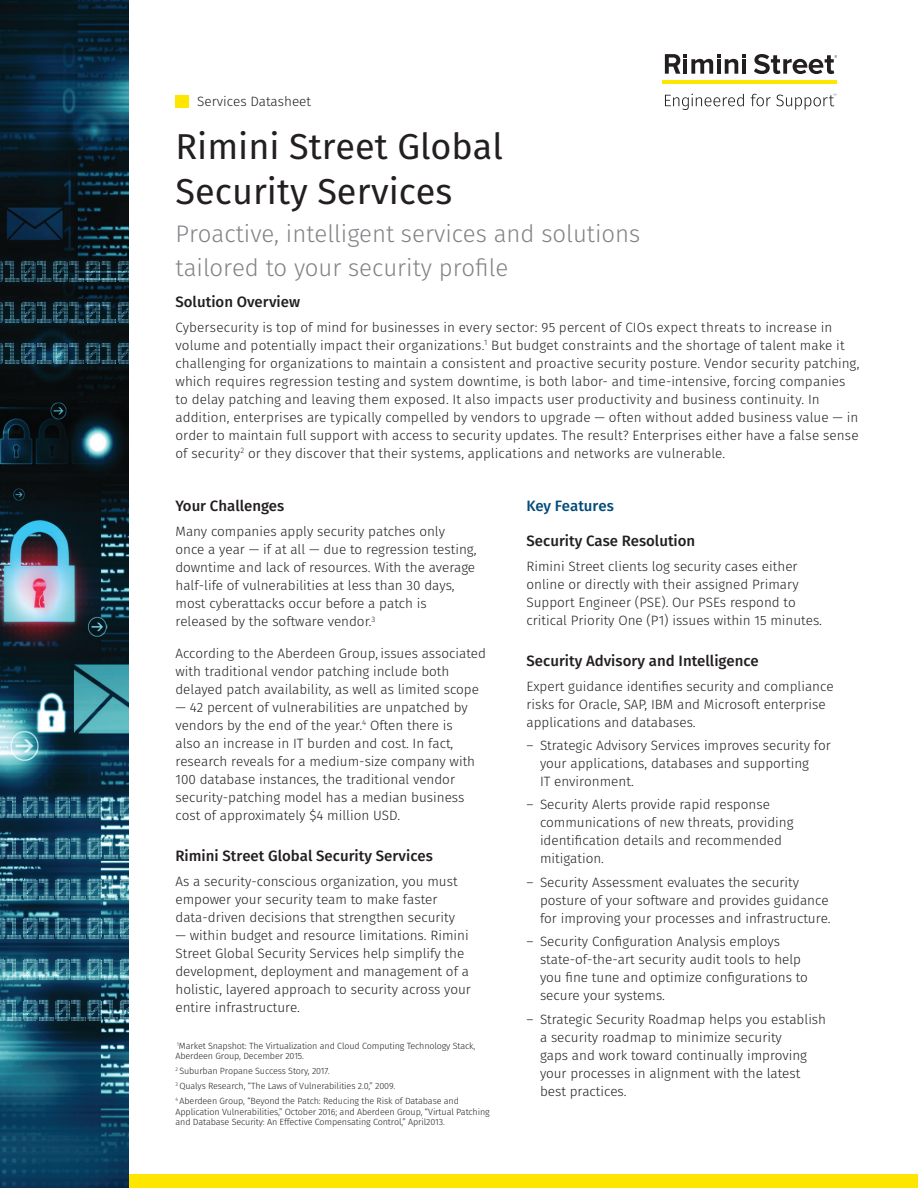
<style>
.page{position:relative;width:918px;height:1188px;background:#fff}
.page>*{position:absolute;margin:0;border:0;box-sizing:border-box;transform-origin:0 0}
.t1{font:36px/45px "Fira Sans";color:#231f20}
.Main_Title_Subhead{font:300 24px/33.6px "Fira Sans";color:#808285}
.Subhead_Level_1{font:500 15px "Fira Sans";color:#231f20}
.Subhead_Level_1_afte{font:500 15px "Fira Sans";color:#004a79}
.Body_copy{font:300 13.5px/18px "Fira Sans";color:#231f20}
.Body_copy_before_bul{font:300 13.5px/18px "Fira Sans";color:#231f20}
.Document_Type_Inform{font:300 13.5px "Fira Sans";color:#231f20}
.t2{font:300 9px/10.5px "Fira Sans";letter-spacing:-.015em;color:#231f20}
</style>
<div class="page">
<div style="left:119px;top:1174px;width:799px;height:14px;background:#ffe601"></div>
<svg style="left:665px;top:54px;width:81px;height:20px"></svg>
<hr style="left:742px;top:59px;width:4px;height:15px;background:#231f20">
<svg style="left:754px;top:54px;width:83px;height:20px"></svg>
<hr style="left:662px;top:80px;width:175px;height:4px;background:#ffe601">
<svg style="left:665px;top:94px;width:79px;height:16px"></svg>
<svg style="left:751px;top:94px;width:85px;height:16px"></svg>
<img style="left:0;top:0;width:129px;height:1188px">
<div style="left:175px;top:95px;width:14px;height:13px;background:#ffe601"></div>
<p class="Document_Type_Inform" style="left:197px;top:92px;width:115px">Services Datasheet</p>
<p class="t1" style="left:176px;top:124px;width:329px">Rimini Street Global<br>Security Services</p>
<p class="Main_Title_Subhead" style="left:176px;top:217px;width:466px">Proactive, intelligent services and solutions tailored to your security profile</p>
<p class="Subhead_Level_1" style="left:176px;top:291px;width:126px">Solution Overview</p>
<p class="Body_copy" style="left:176px;top:318px;width:686px">Cybersecurity is top of mind for businesses in every sector: 95 percent of CIOs expect threats to increase in volume and potentially impact their organizations.<sup>1</sup> But budget constraints and the shortage of talent make it challenging for organizations to maintain a consistent and proactive security posture. Vendor security patching, which requires regression testing and system downtime, is both labor- and time-intensive, forcing companies to delay patching and leaving them exposed. It also impacts user productivity and business continuity. In addition, enterprises are typically compelled by vendors to upgrade — often without added business value — in order to maintain full support with access to security updates. The result? Enterprises either have a false sense of security<sup>2</sup> or they discover that their systems, applications and networks are vulnerable.</p>
<p class="Subhead_Level_1" style="left:176px;top:496px;width:110px">Your Challenges</p>
<p class="Body_copy" style="left:176px;top:522px;width:302px">Many companies apply security patches only once a year — if at all — due to regression testing, downtime and lack of resources. With the average half-life of vulnerabilities at less than 30 days, most cyberattacks occur before a patch is released by the software vendor.<sup>3</sup></p>
<p class="Body_copy" style="left:176px;top:644px;width:312px">According to the Aberdeen Group, issues associated with traditional vendor patching include both delayed patch availability, as well as limited scope</p>
<p class="Body_copy" style="left:176px;top:698px;width:301px">— 42 percent of vulnerabilities are unpatched by vendors by the end of the year.<sup>4</sup> Often there is also an increase in IT burden and cost. In fact, research reveals for a medium-size company with 100 database instances, the traditional vendor security-patching model has a median business cost of approximately $4 million USD.</p>
<p class="Subhead_Level_1" style="left:176px;top:845px;width:259px">Rimini Street Global Security Services</p>
<p class="Body_copy" style="left:176px;top:872px;width:284px">As a security-conscious organization, you must empower your security team to make faster data-driven decisions that strengthen security</p>
<p class="Body_copy" style="left:176px;top:926px;width:297px">— within budget and resource limitations. Rimini Street Global Security Services help simplify the development, deployment and management of a holistic, layered approach to security across your entire infrastructure.</p>
<p class="t2" style="left:176px;top:1041px;width:301px"><sup>1</sup>Market Snapshot: The Virtualization and Cloud Computing Technology Stack,<br>Aberdeen Group, December 2015.</p>
<p class="t2" style="left:176px;top:1066px;width:156px"><sup>2</sup> Suburban Propane Success Story, 2017.</p>
<p class="t2" style="left:176px;top:1081px;width:221px"><sup>3</sup> Qualys Research, “The Laws of Vulnerabilities 2.0,” 2009.</p>
<p class="t2" style="left:176px;top:1096px;width:316px"><sup>4</sup> Aberdeen Group, “Beyond the Patch: Reducing the Risk of Database and<br>Application Vulnerabilities,” October 2016; and Aberdeen Group, “Virtual Patching and Database Security: An Effective Compensating Control,” April2013.</p>
<p class="Subhead_Level_1_afte" style="left:526px;top:496px;width:89px">Key Features</p>
<p class="Subhead_Level_1" style="left:526px;top:530px;width:170px">Security Case Resolution</p>
<p class="Body_copy" style="left:526px;top:557px;width:297px">Rimini Street clients log security cases either online or directly with their assigned Primary Support Engineer (PSE). Our PSEs respond to critical Priority One (P1) issues within 15 minutes.</p>
<p class="Subhead_Level_1" style="left:526px;top:650px;width:234px">Security Advisory and Intelligence</p>
<p class="Body_copy_before_bul" style="left:526px;top:677px;width:309px">Expert guidance identifies security and compliance risks for Oracle, SAP, IBM and Microsoft enterprise applications and databases.</p>
<p class="Body_copy" style="left:540px;top:736px;width:292px;text-indent:-14px">― Strategic Advisory Services improves security for your applications, databases and supporting<br>IT environment.</p>
<p class="Body_copy" style="left:540px;top:796px;width:255px;text-indent:-14px">― Security Alerts provide rapid response communications of new threats, providing identification details and recommended mitigation.</p>
<p class="Body_copy" style="left:540px;top:873px;width:292px;text-indent:-14px">― Security Assessment evaluates the security posture of your software and provides guidance for improving your processes and infrastructure.</p>
<p class="Body_copy" style="left:540px;top:932px;width:269px;text-indent:-14px">― Security Configuration Analysis employs state-of-the-art security audit tools to help you fine tune and optimize configurations to secure your systems.</p>
<p class="Body_copy" style="left:540px;top:1010px;width:288px;text-indent:-14px">― Strategic Security Roadmap helps you establish a security roadmap to minimize security<br>gaps and work toward continually improving your processes in alignment with the latest best practices.</p>
</div>
